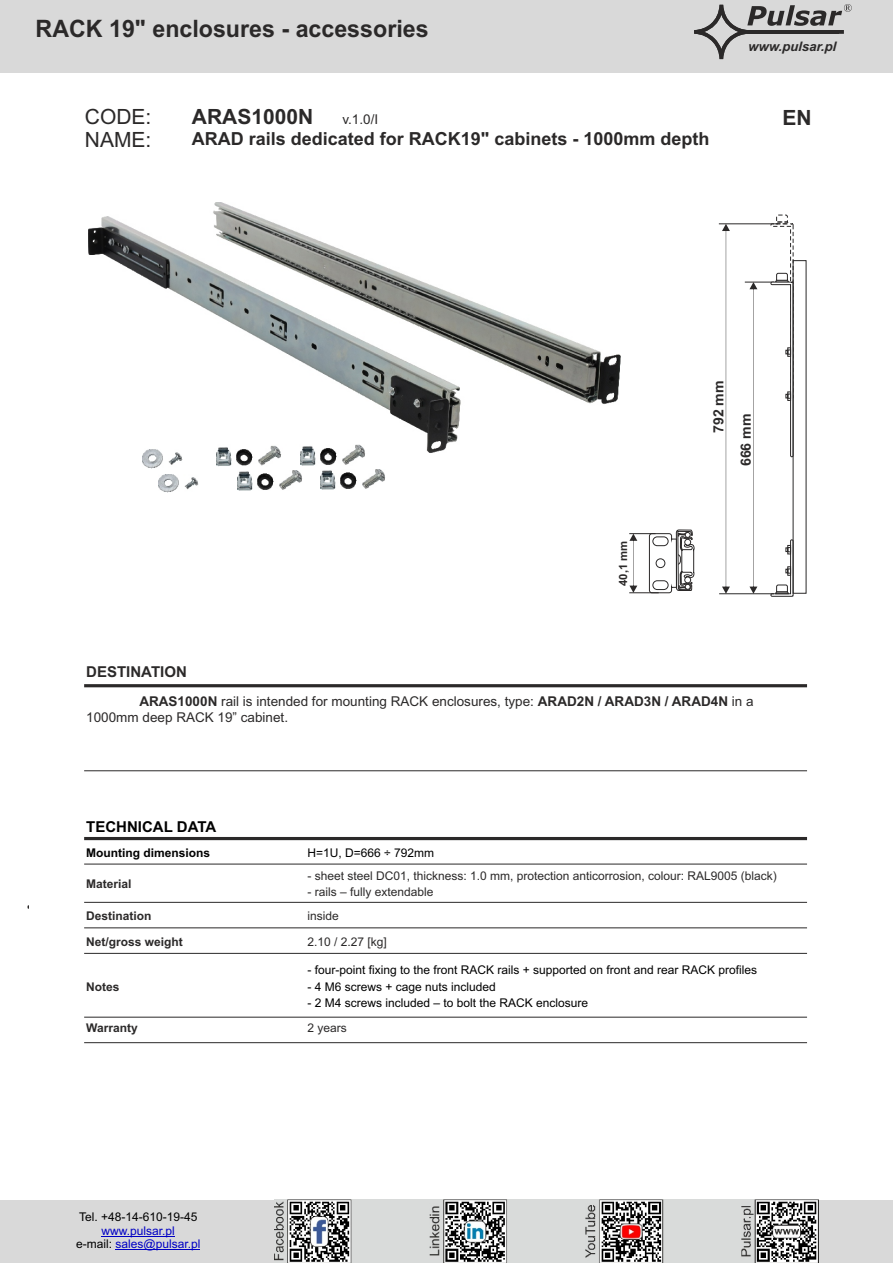
<style>
.page{position:relative;width:893px;height:1263px;background:#fff}
.page>*{position:absolute;margin:0;border:0;box-sizing:border-box;transform-origin:0 0}
.t1{font:700 24px "Arial";color:#2b2929}
.t2{font:700 21px "Arial";color:#2b2929}
.t3{font:21px "Arial";color:#2b2929}
.t4{font:700 18px "Arial";color:#2b2929}
.t5{font:700 15px "Arial";color:#000}
.t6{font:700 15px "Arial";color:#2b2929}
.t7{font:700 14.1px/27.3px "Arial";color:#2b2929}
.t8{font:13.5px/15.1px "Arial";color:#2b2929}
.t9{font:italic 700 13.2px "Arial";color:#2b2929}
.t10{font:12px "Arial";color:#000}
.t11{font:12px "Arial";color:#2b2929}
.t12{font:700 12px "Arial";color:#2b2929}
.t13{font:12px "Arial";color:#0000c4}
.t14{font:700 12px "Arial";color:#000}
.t15{font:700 11.25px "Arial";color:#2b2929}
.s1{font-weight:700}
.s2{color:#000}
</style>
<div class="page">
<hr style="left:84px;top:1042px;width:723px;height:1px;background:#2b2929">
<hr style="left:84px;top:1017px;width:723px;height:1px;background:#2b2929">
<hr style="left:84px;top:953px;width:723px;height:1px;background:#2b2929">
<hr style="left:84px;top:927px;width:723px;height:1px;background:#2b2929">
<hr style="left:84px;top:902px;width:723px;height:1px;background:#2b2929">
<hr style="left:84px;top:864px;width:723px;height:1px;background:#2b2929">
<hr style="left:84px;top:837px;width:723px;height:3px;background:#2b2929">
<hr style="left:84px;top:770px;width:723px;height:1px;background:#2b2929">
<hr style="left:84px;top:684px;width:723px;height:3px;background:#2b2929">
<div style="left:0;top:1200px;width:893px;height:63px;background:#d9d9d9"></div>
<hr style="left:102px;top:1236px;width:73px;height:1px;background:#0000c4">
<hr style="left:116px;top:1249px;width:84px;height:1px;background:#0000c4">
<img style="left:275px;top:1200px;width:543px;height:63px">
<div style="left:0;top:0;width:893px;height:73px;background:#d9d9d9"></div>
<img style="left:142px;top:454px;width:40px;height:14px">
<img style="left:158px;top:474px;width:40px;height:18px">
<img style="left:216px;top:454px;width:65px;height:12px">
<img style="left:301px;top:454px;width:64px;height:11px">
<img style="left:238px;top:470px;width:64px;height:20px">
<img style="left:321px;top:470px;width:64px;height:20px">
<svg style="left:629px;top:4px;width:223px;height:593px"></svg>
<hr style="left:719px;top:224px;width:59px;height:1px;background:#2b2929">
<img style="left:88px;top:203px;width:532px;height:251px">
<h1 class="t1" style="left:36px;top:19px;width:394px">RACK 19" enclosures - accessories</h1>
<p class="t9" style="left:748px;top:41px;width:89px">www.pulsar.pl</p>
<h2 class="t3" style="left:85px;top:108px;width:68px">CODE:</h2>
<p class="t8" style="left:342px;top:113px;width:37px">v.1.0/I</p>
<h2 class="t2" style="left:782px;top:110px;width:31px">EN</h2>
<h2 class="t3" style="left:85px;top:132px;width:68px">NAME:</h2>
<h2 class="t2" style="left:192px;top:109px;width:123px">ARAS1000N</h2>
<h3 class="t4" style="left:192px;top:131px;width:519px">ARAD rails dedicated for RACK19" cabinets - 1000mm depth</h3>
<p class="t15" style="left:619px;top:586px;width:47px;rotate:-90deg">40,1 mm</p>
<p class="t7" style="left:706px;top:466px;width:87px;text-indent:33px;rotate:-90deg">792 mm<br>666 mm</p>
<p class="t6" style="left:86px;top:666px;width:102px">DESTINATION</p>
<p class="t8" style="left:86px;top:695px;width:669px;text-indent:53px"><span class="s1">ARAS1000N</span> rail is intended for mounting RACK enclosures, type: <span class="s1">ARAD2N / ARAD3N / ARAD4N</span> in a<br>1000mm deep RACK 19” cabinet.</p>
<p class="t5" style="left:86px;top:821px;width:131px">TECHNICAL DATA</p>
<p class="t14" style="left:86px;top:848px;width:126px">Mounting dimensions</p>
<p class="t10" style="left:307px;top:848px;width:128px">H=1U, D=666 ÷ 792mm</p>
<p class="t12" style="left:86px;top:880px;width:47px">Material</p>
<p class="t11" style="left:307px;top:872px;width:471px">- sheet steel DC01, thickness: 1.0 mm, protection anticorrosion, colour: RAL9005 (black)</p>
<p class="t11" style="left:307px;top:888px;width:128px">- rails – fully extendable</p>
<p class="t12" style="left:86px;top:911px;width:67px">Destination</p>
<p class="t11" style="left:307px;top:911px;width:33px">inside</p>
<p class="t12" style="left:86px;top:937px;width:98px">Net/gross weight</p>
<p class="t11" style="left:307px;top:937px;width:81px">2.10 / 2.27 [kg]</p>
<p class="t12" style="left:86px;top:982px;width:35px">Notes</p>
<p class="t10" style="left:307px;top:966px;width:451px">- four-point fixing to the front RACK rails + supported on front and rear RACK profiles</p>
<p class="t10" style="left:307px;top:982px;width:190px">- 4 M6 screws + cage nuts included</p>
<p class="t10" style="left:307px;top:998px;width:282px">- 2 M4 screws included – to bolt the RACK enclosure</p>
<p class="t12" style="left:86px;top:1023px;width:53px">Warranty</p>
<p class="t11" style="left:307px;top:1023px;width:41px">2 years</p>
<p class="t10" style="left:79px;top:1212px;width:120px">Tel. +48-14-610-19-45</p>
<p class="t13" style="left:76px;top:1239px;width:126px"><span class="s2">e-mail:</span> sales@pulsar.pl</p>
<p class="t13" style="left:102px;top:1226px;width:75px">www.pulsar.pl</p>
</div>
